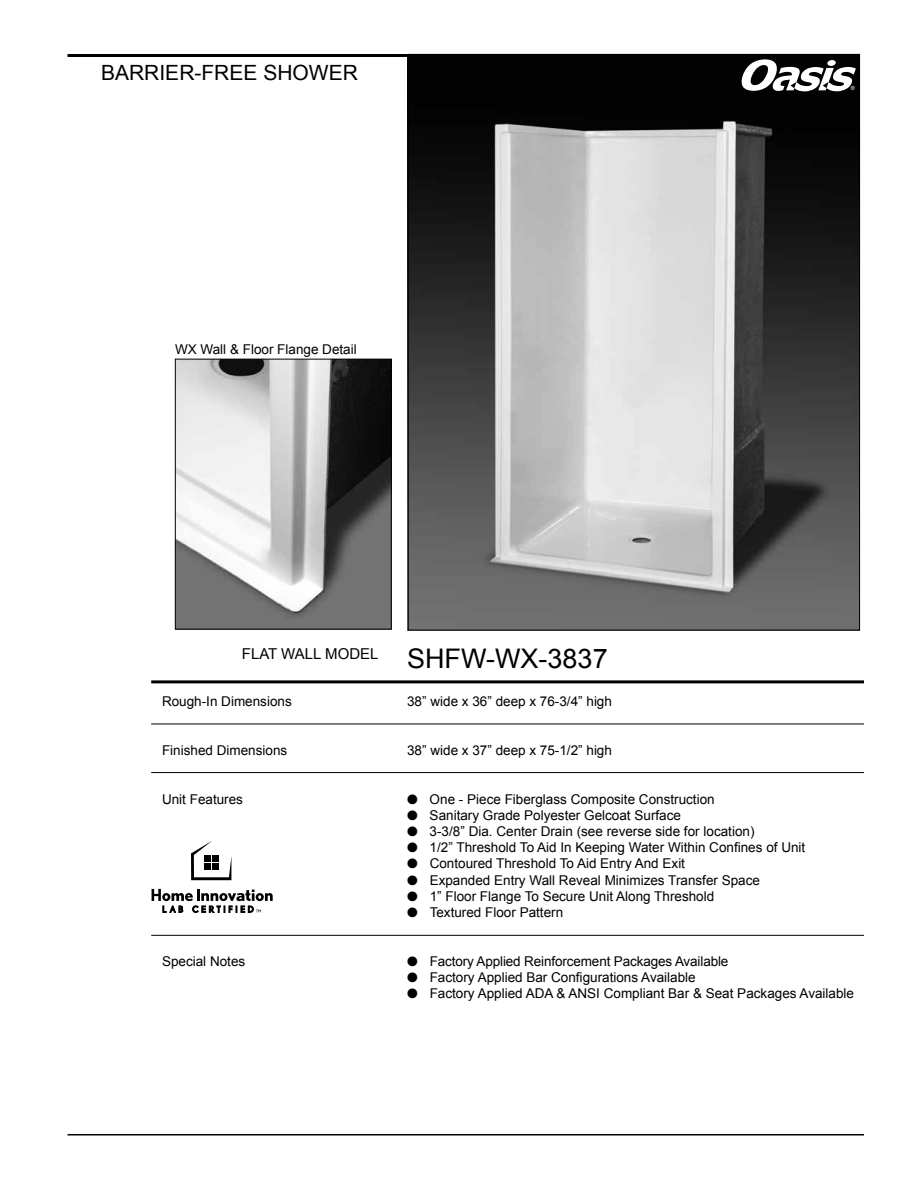
<style>
.page{position:relative;width:918px;height:1188px;background:#fff}
.page>*{position:absolute;margin:0;border:0;box-sizing:border-box;transform-origin:0 0}
.t1{font:27px "Arial";color:#000}
.t2{font:21px "Arial";color:#000}
.t3{font:15px "Arial";color:#000}
.t4{font:13.5px "Arial";color:#000}
.t5{font:5.55px "Arial";color:#fff}
</style>
<div class="page">
<hr style="left:151px;top:935px;width:713px;height:1px;background:#000">
<hr style="left:151px;top:680px;width:713px;height:3px;background:#000">
<hr style="left:151px;top:724px;width:713px;height:1px;background:#000">
<hr style="left:151px;top:772px;width:713px;height:1px;background:#000">
<img style="left:410px;top:56px;width:448px;height:572px">
<svg style="left:191px;top:841px;width:40px;height:39px"></svg>
<div style="left:212px;top:864px;width:7px;height:6px;background:#000"></div>
<svg style="left:152px;top:889px;width:121px;height:24px"></svg>
<img style="left:177px;top:361px;width:213px;height:266px">
<div style="left:175px;top:359px;width:217px;height:270px;border:1px solid #000"></div>
<hr style="left:68px;top:1134px;width:796px;height:2px;background:#000">
<hr style="left:68px;top:54px;width:340px;height:3px;background:#000">
<svg style="left:742px;top:59px;width:114px;height:32px"></svg>
<h2 class="t2" style="left:101px;top:59px;width:258px">BARRIER-FREE SHOWER</h2>
<p class="t4" style="left:175px;top:340px;width:183px">WX Wall &amp; Floor Flange Detail</p>
<p class="t5" style="left:851px;top:85px;width:6px">®</p>
<p class="t3" style="left:242px;top:644px;width:138px">FLAT WALL MODEL</p>
<p class="t4" style="left:162px;top:693px;width:131px">Rough-In Dimensions</p>
<p class="t4" style="left:162px;top:741px;width:127px">Finished Dimensions</p>
<p class="t4" style="left:162px;top:790px;width:83px">Unit Features</p>
<p class="t4" style="left:162px;top:952px;width:85px">Special Notes</p>
<h1 class="t1" style="left:407px;top:640px;width:202px">SHFW-WX-3837</h1>
<p class="t4" style="left:407px;top:693px;width:206px">38” wide x 36” deep x 76-3/4” high</p>
<p class="t4" style="left:407px;top:741px;width:206px">38” wide x 37” deep x 75-1/2” high</p>
<p class="t4" style="left:407px;top:790px;width:309px">● One - Piece Fiberglass Composite Construction</p>
<p class="t4" style="left:407px;top:806px;width:275px">● Sanitary Grade Polyester Gelcoat Surface</p>
<p class="t4" style="left:407px;top:822px;width:349px">● 3-3/8” Dia. Center Drain (see reverse side for location)</p>
<p class="t4" style="left:407px;top:839px;width:400px">● 1/2” Threshold To Aid In Keeping Water Within Confines of Unit</p>
<p class="t4" style="left:407px;top:855px;width:279px">● Contoured Threshold To Aid Entry And Exit</p>
<p class="t4" style="left:407px;top:871px;width:354px">● Expanded Entry Wall Reveal Minimizes Transfer Space</p>
<p class="t4" style="left:407px;top:887px;width:309px">● 1” Floor Flange To Secure Unit Along Threshold</p>
<p class="t4" style="left:407px;top:903px;width:158px">● Textured Floor Pattern</p>
<p class="t4" style="left:407px;top:952px;width:323px">● Factory Applied Reinforcement Packages Available</p>
<p class="t4" style="left:407px;top:968px;width:290px">● Factory Applied Bar Configurations Available</p>
<p class="t4" style="left:407px;top:984px;width:448px">● Factory Applied ADA &amp; ANSI Compliant Bar &amp; Seat Packages Available</p>
</div>
